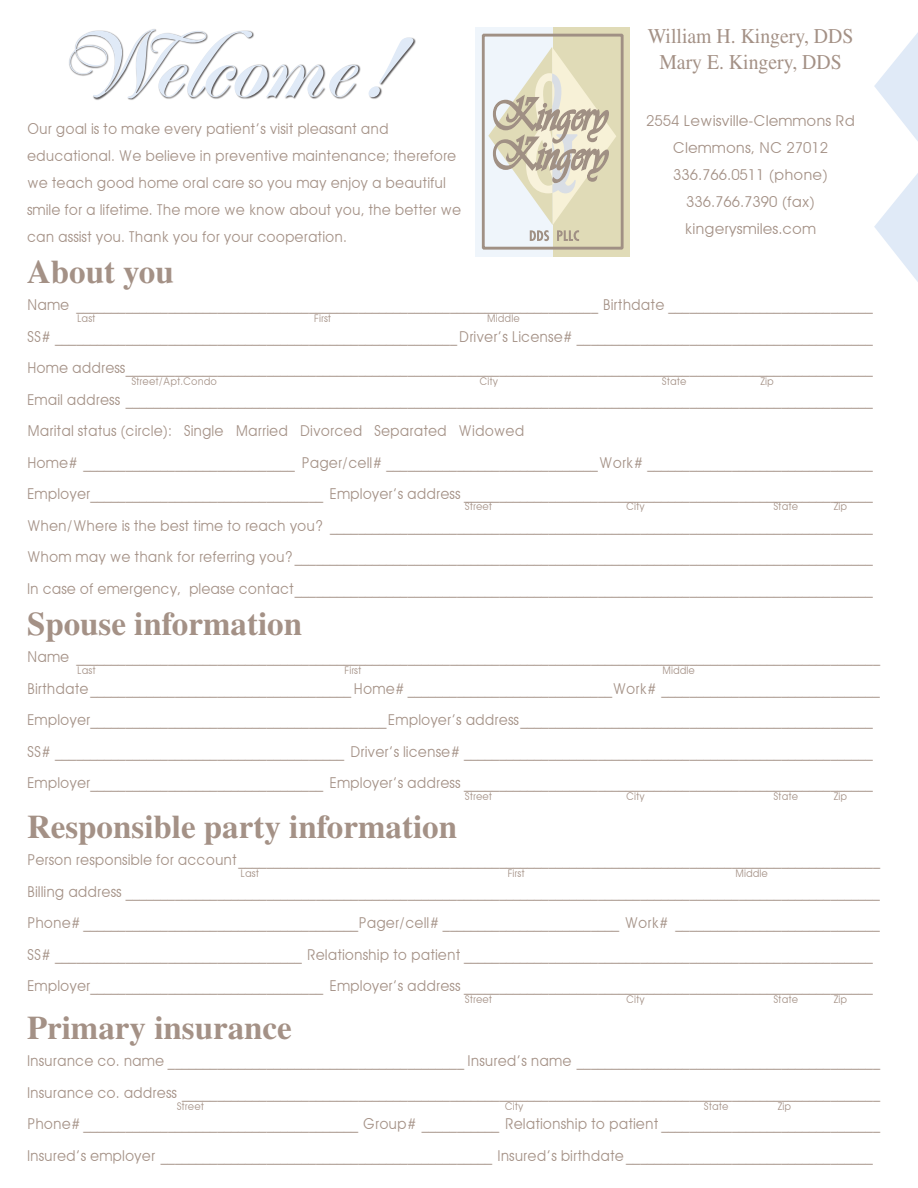
<style>
.page{position:relative;width:918px;height:1188px;background:#fff}
.page>*{position:absolute;margin:0;border:0;box-sizing:border-box;transform-origin:0 0}
.t1{font:92.4px "Jacoba DB Bold";color:#e0eaf7;scale:1.11 1}
.t2{font:700 33px "Times";color:#a49186}
.t3{font:21px "Times";color:#a49186;scale:.94 1}
.t4{font:15px/27px "Avant Garde";color:#a49186;scale:.94 1}
.t5{font:15px "Avant Garde";color:#a49186}
.t6{font:10.5px "Avant Garde";color:#a49186;scale:.94 1}
</style>
<div class="page">
<div style="left:553px;top:27px;width:77px;height:229px;background:#e0dbb7"></div>
<div style="left:476px;top:27px;width:77px;height:229px;background:#eff5fb"></div>
<div style="left:482px;top:34px;width:142px;height:216px;border:3px solid #a09084"></div>
<svg style="left:488px;top:47px;width:128px;height:194px"></svg>
<svg style="left:874px;top:32px;width:44px;height:109px"></svg>
<svg style="left:874px;top:173px;width:44px;height:109px"></svg>
<div style="left:69px;top:29px;width:347px;height:72px;background:#231f20;opacity:.75"></div>
<p class="t3" style="left:648px;top:25px;width:220px">William H. Kingery, DDS</p>
<p class="t3" style="left:659px;top:50px;width:196px">Mary E. Kingery, DDS</p>
<p class="t1" style="left:56px;top:15px;width:300px">Welcome!</p>
<p class="t4" style="left:27px;top:115px;width:386px">Our goal is to make every patient’s visit pleasant and</p>
<p class="t4" style="left:27px;top:142px;width:458px">educational. We believe in preventive maintenance; therefore</p>
<p class="t4" style="left:27px;top:169px;width:447px">we teach good home oral care so you may enjoy a beautiful</p>
<p class="t4" style="left:27px;top:196px;width:464px">smile for a lifetime. The more we know about you, the better we can assist you. Thank you for your cooperation.</p>
<p class="t2" style="left:27px;top:252px;width:148px">About you</p>
<p class="t4" style="left:27px;top:291px;width:901px">Name __________________________________________________________________________ Birthdate _____________________________</p>
<p class="t4" style="left:27px;top:323px;width:902px">SS# _________________________________________________________Driver’s License# __________________________________________</p>
<p class="t4" style="left:27px;top:354px;width:901px">Home address__________________________________________________________________________________________________________</p>
<p class="t4" style="left:27px;top:386px;width:901px">Email address __________________________________________________________________________________________________________</p>
<p class="t4" style="left:27px;top:417px;width:531px">Marital status (circle): Single Married Divorced Separated Widowed</p>
<p class="t4" style="left:27px;top:449px;width:902px">Home# ______________________________ Pager/cell# ______________________________Work# ________________________________</p>
<p class="t4" style="left:27px;top:480px;width:901px">Employer_________________________________ Employer’s address __________________________________________________________</p>
<p class="t4" style="left:27px;top:512px;width:901px">When/Where is the best time to reach you? _____________________________________________________________________________</p>
<p class="t4" style="left:27px;top:543px;width:901px">Whom may we thank for referring you?__________________________________________________________________________________</p>
<p class="t4" style="left:27px;top:575px;width:901px">In case of emergency, please contact__________________________________________________________________________________</p>
<p class="t5" style="left:646px;top:111px;width:210px">2554 Lewisville-Clemmons Rd</p>
<p class="t5" style="left:673px;top:138px;width:157px">Clemmons, NC 27012</p>
<p class="t5" style="left:673px;top:165px;width:156px">336.766.0511 (phone)</p>
<p class="t5" style="left:686px;top:192px;width:130px">336.766.7390 (fax)</p>
<p class="t5" style="left:685px;top:219px;width:133px">kingerysmiles.com</p>
<p class="t6" style="left:77px;top:312px;width:21px">Last</p>
<p class="t6" style="left:314px;top:312px;width:19px">First</p>
<p class="t6" style="left:487px;top:312px;width:37px">Middle</p>
<p class="t6" style="left:131px;top:375px;width:93px">Street/Apt.Condo</p>
<p class="t6" style="left:479px;top:375px;width:21px">City</p>
<p class="t6" style="left:662px;top:375px;width:28px">State</p>
<p class="t6" style="left:761px;top:375px;width:16px">Zip</p>
<p class="t6" style="left:465px;top:500px;width:31px">Street</p>
<p class="t6" style="left:626px;top:500px;width:21px">City</p>
<p class="t6" style="left:773px;top:500px;width:28px">State</p>
<p class="t6" style="left:834px;top:500px;width:16px">Zip</p>
<p class="t2" style="left:27px;top:604px;width:277px">Spouse information</p>
<p class="t4" style="left:27px;top:643px;width:909px">Name __________________________________________________________________________________________________________________</p>
<p class="t4" style="left:27px;top:675px;width:909px">Birthdate_____________________________________ Home# _____________________________Work# _______________________________</p>
<p class="t4" style="left:27px;top:706px;width:901px">Employer__________________________________________Employer’s address__________________________________________________</p>
<p class="t4" style="left:27px;top:738px;width:901px">SS# _________________________________________ Driver’s license# __________________________________________________________</p>
<p class="t4" style="left:27px;top:769px;width:901px">Employer_________________________________ Employer’s address __________________________________________________________</p>
<p class="t6" style="left:77px;top:664px;width:21px">Last</p>
<p class="t6" style="left:345px;top:664px;width:19px">First</p>
<p class="t6" style="left:662px;top:664px;width:37px">Middle</p>
<p class="t6" style="left:465px;top:790px;width:31px">Street</p>
<p class="t6" style="left:626px;top:790px;width:21px">City</p>
<p class="t6" style="left:773px;top:790px;width:28px">State</p>
<p class="t6" style="left:834px;top:790px;width:16px">Zip</p>
<p class="t2" style="left:27px;top:807px;width:432px">Responsible party information</p>
<p class="t4" style="left:27px;top:846px;width:909px">Person responsible for account___________________________________________________________________________________________</p>
<p class="t4" style="left:27px;top:878px;width:909px">Billing address ___________________________________________________________________________________________________________</p>
<p class="t4" style="left:27px;top:909px;width:909px">Phone# _______________________________________Pager/cell# _________________________ Work# _____________________________</p>
<p class="t4" style="left:27px;top:941px;width:901px">SS# ___________________________________ Relationship to patient __________________________________________________________</p>
<p class="t4" style="left:27px;top:972px;width:901px">Employer_________________________________ Employer’s address __________________________________________________________</p>
<p class="t6" style="left:241px;top:867px;width:21px">Last</p>
<p class="t6" style="left:508px;top:867px;width:19px">First</p>
<p class="t6" style="left:735px;top:867px;width:37px">Middle</p>
<p class="t6" style="left:465px;top:993px;width:31px">Street</p>
<p class="t6" style="left:626px;top:993px;width:21px">City</p>
<p class="t6" style="left:773px;top:993px;width:28px">State</p>
<p class="t6" style="left:834px;top:993px;width:16px">Zip</p>
<p class="t2" style="left:27px;top:1009px;width:266px">Primary insurance</p>
<p class="t4" style="left:27px;top:1048px;width:909px">Insurance co. name __________________________________________ Insured’s name ___________________________________________</p>
<p class="t4" style="left:27px;top:1079px;width:909px">Insurance co. address ___________________________________________________________________________________________________</p>
<p class="t4" style="left:27px;top:1111px;width:909px">Phone# _______________________________________ Group# ___________ Relationship to patient _______________________________</p>
<p class="t4" style="left:27px;top:1142px;width:902px">Insured’s employer _______________________________________________ Insured’s birthdate ___________________________________</p>
<p class="t6" style="left:177px;top:1100px;width:31px">Street</p>
<p class="t6" style="left:505px;top:1100px;width:21px">City</p>
<p class="t6" style="left:704px;top:1100px;width:28px">State</p>
<p class="t6" style="left:778px;top:1100px;width:16px">Zip</p>
</div>
